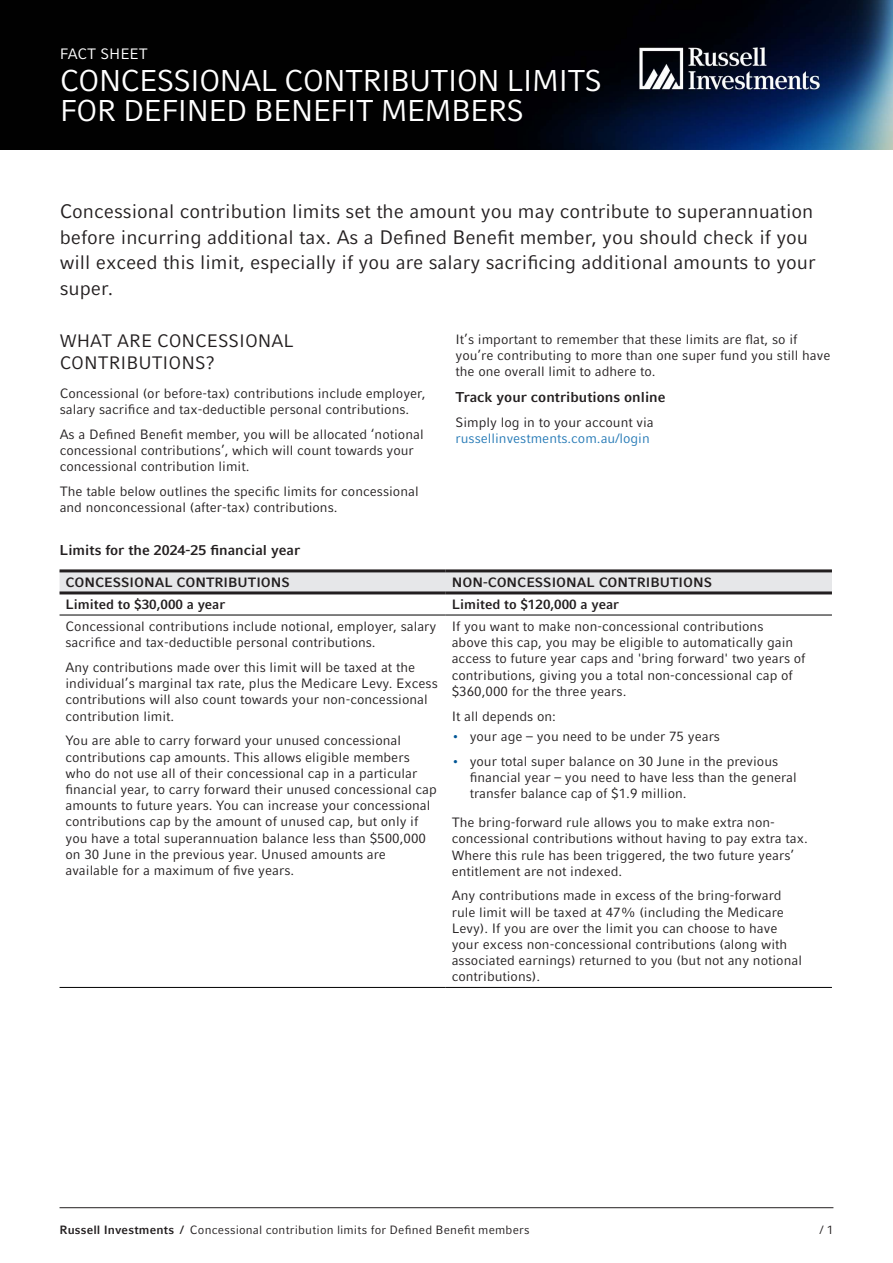
<style>
.page{position:relative;width:893px;height:1263px;background:#fff}
.page>*{position:absolute;margin:0;border:0;box-sizing:border-box;transform-origin:0 0}
.t1{font:30px/30px "Compatil Fact LT Pro";letter-spacing:-.03em;color:#fff}
.t2{font:19.5px/25.5px "Compatil Fact LT Pro";color:#231f20}
.t3{font:18px/21.6px "Compatil Fact LT Pro";color:#231f20}
.t4{font:15px "Compatil Fact LT Pro";color:#fff}
.t5{font:700 14.25px "Compatil Fact LT Pro";color:#231f20}
.t6{font:13.5px/16.2px "Compatil Fact LT Pro";color:#231f20}
.t7{font:700 13.5px "Compatil Fact LT Pro";color:#231f20}
.t8{font:13.5px "Compatil Fact LT Pro";color:#267ab6}
.t9{font:12px "Compatil Fact LT Pro";letter-spacing:.015em;color:#231f20}
.s1{color:#005595}
.s2{font-weight:700}
</style>
<div class="page">
<img style="left:0;top:0;width:893px;height:149px">
<hr style="left:60px;top:1207px;width:773px;height:1px;background:#231f20">
<div style="left:60px;top:572px;width:772px;height:19px;background:#e6e7e9"></div>
<hr style="left:60px;top:569px;width:386px;height:3px;background:#231f20">
<hr style="left:446px;top:569px;width:386px;height:3px;background:#231f20">
<hr style="left:60px;top:591px;width:386px;height:3px;background:#231f20">
<hr style="left:446px;top:591px;width:386px;height:3px;background:#231f20">
<hr style="left:60px;top:615px;width:386px;height:1px;background:#000001">
<hr style="left:446px;top:615px;width:386px;height:1px;background:#000001">
<hr style="left:60px;top:987px;width:386px;height:1px;background:#000001">
<hr style="left:446px;top:987px;width:386px;height:1px;background:#000001">
<p class="t4" style="left:60px;top:45px;width:90px">FACT SHEET</p>
<h1 class="t1" style="left:60px;top:66px;width:544px">CONCESSIONAL CONTRIBUTION LIMITS<br>FOR DEFINED BENEFIT MEMBERS</h1>
<p class="t2" style="left:60px;top:199px;width:758px">Concessional contribution limits set the amount you may contribute to superannuation before incurring additional tax. As a Defined Benefit member, you should check if you will exceed this limit, especially if you are salary sacrificing additional amounts to your super.</p>
<h3 class="t3" style="left:60px;top:330px;width:236px">WHAT ARE CONCESSIONAL<br>CONTRIBUTIONS?</h3>
<p class="t6" style="left:60px;top:385px;width:367px">Concessional (or before-tax) contributions include employer, salary sacrifice and tax-deductible personal contributions.</p>
<p class="t6" style="left:60px;top:426px;width:365px">As a Defined Benefit member, you will be allocated ‘notional concessional contributions’, which will count towards your concessional contribution limit.</p>
<p class="t6" style="left:60px;top:483px;width:360px">The table below outlines the specific limits for concessional and nonconcessional (after-tax) contributions.</p>
<p class="t6" style="left:456px;top:331px;width:376px">It’s important to remember that these limits are flat, so if you’re contributing to more than one super fund you still have the one overall limit to adhere to.</p>
<p class="t5" style="left:456px;top:388px;width:212px">Track your contributions online</p>
<p class="t6" style="left:456px;top:414px;width:200px">Simply log in to your account via</p>
<p class="t8" style="left:456px;top:430px;width:196px">russellinvestments.com.au/login</p>
<p class="t5" style="left:60px;top:542px;width:242px">Limits for the 2024-25 financial year</p>
<p class="t7" style="left:66px;top:574px;width:226px">CONCESSIONAL CONTRIBUTIONS</p>
<p class="t7" style="left:452px;top:574px;width:262px">NON-CONCESSIONAL CONTRIBUTIONS</p>
<p class="t7" style="left:66px;top:596px;width:161px">Limited to $30,000 a year</p>
<p class="t7" style="left:452px;top:596px;width:169px">Limited to $120,000 a year</p>
<p class="t6" style="left:66px;top:618px;width:372px">Concessional contributions include notional, employer, salary sacrifice and tax-deductible personal contributions.</p>
<p class="t6" style="left:66px;top:659px;width:374px">Any contributions made over this limit will be taxed at the individual’s marginal tax rate, plus the Medicare Levy. Excess contributions will also count towards your non-concessional contribution limit.</p>
<p class="t6" style="left:66px;top:732px;width:373px">You are able to carry forward your unused concessional contributions cap amounts. This allows eligible members who do not use all of their concessional cap in a particular financial year, to carry forward their unused concessional cap amounts to future years. You can increase your concessional contributions cap by the amount of unused cap, but only if you have a total superannuation balance less than $500,000 on 30 June in the previous year. Unused amounts are available for a maximum of five years.</p>
<p class="t6" style="left:452px;top:618px;width:355px">If you want to make non-concessional contributions<br>above this cap, you may be eligible to automatically gain access to future year caps and 'bring forward' two years of contributions, giving you a total non-concessional cap of $360,000 for the three years.</p>
<p class="t6" style="left:452px;top:708px;width:106px">It all depends on:</p>
<p class="t6" style="left:452px;top:728px;width:270px"><span class="s1">•</span> your age – you need to be under 75 years</p>
<p class="t6" style="left:470px;top:753px;width:329px;text-indent:-18px"><span class="s1">•</span> your total super balance on 30 June in the previous financial year – you need to have less than the general transfer balance cap of $1.9 million.</p>
<p class="t6" style="left:452px;top:814px;width:358px">The bring-forward rule allows you to make extra non&shy;concessional contributions without having to pay extra tax.<br>Where this rule has been triggered, the two future years’ entitlement are not indexed.</p>
<p class="t6" style="left:452px;top:888px;width:352px">Any contributions made in excess of the bring-forward rule limit will be taxed at 47% (including the Medicare Levy). If you are over the limit you can choose to have your excess non-concessional contributions (along with associated earnings) returned to you (but not any notional contributions).</p>
<p class="t9" style="left:60px;top:1222px;width:472px"><span class="s2">Russell Investments /</span> Concessional contribution limits for Defined Benefit members</p>
<p class="t9" style="left:820px;top:1222px;width:15px">/ 1</p>
</div>
